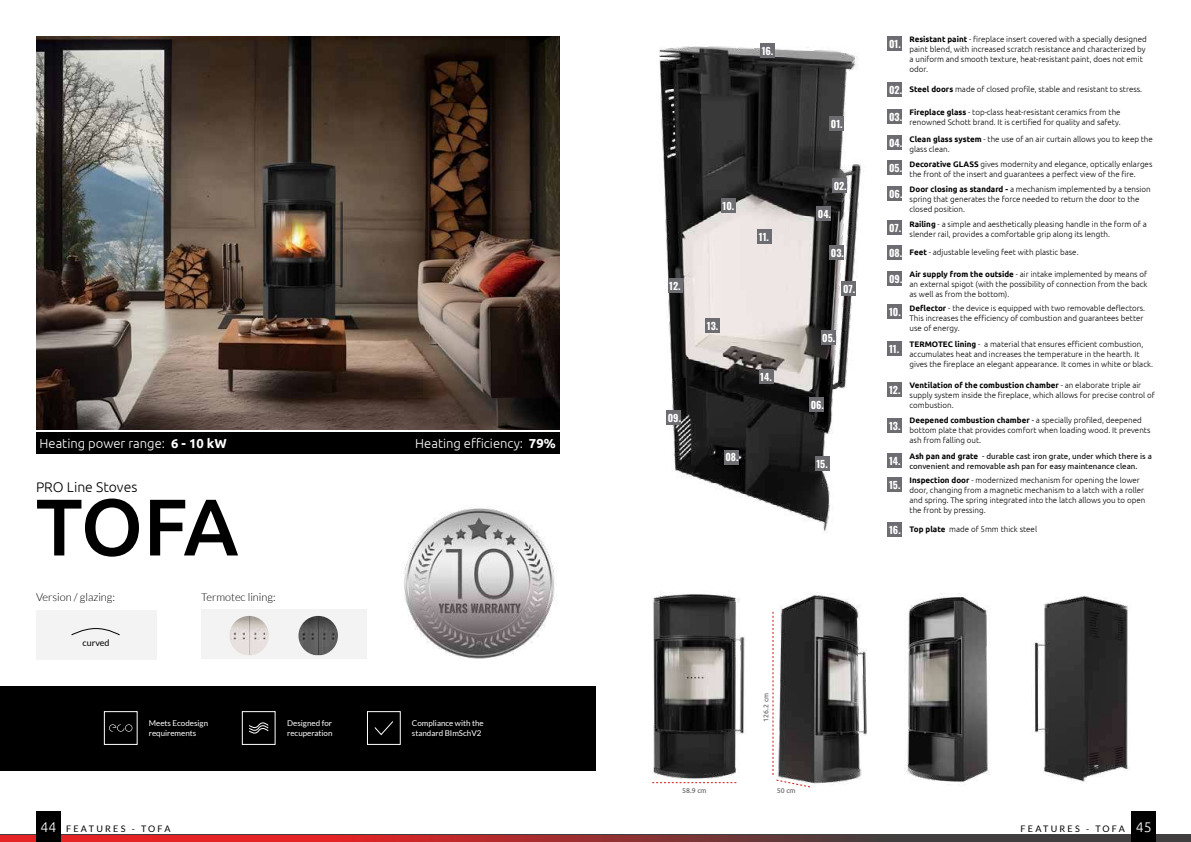
<style>
.page{position:relative;width:1191px;height:842px;background:#fff}
.page>*{position:absolute;margin:0;border:0;box-sizing:border-box;transform-origin:0 0}
.t1{font:500 80.3px "Ubuntu";color:#000}
.t2{font:300 14px "Ubuntu";color:#000}
.t3{font:300 13px "Ubuntu";color:#fff}
.t4{font:300 11px "Lato";color:#000}
.t5{font:10px "Oswald";color:#fff}
.t6{font:9px "Lato";letter-spacing:.25em;color:#000}
.t7{font:300 8px/10px "Ubuntu";color:#000}
.t8{font:8px/10px "Ubuntu";color:#000}
.t9{font:8px/9.6px "Lato";color:#fff}
.t10{font:7px "Ubuntu";color:#575756}
.s1{font-weight:700}
.s2{font-family:"Ubuntu";font-weight:300;font-size:14px;color:#fff}
.s3{font-family:"Oswald";font-weight:400;font-size:10px;color:#fff}
.s4{font-weight:400}
</style>
<div class="page">
<svg style="left:0;top:835px;width:1191px;height:7px;background:#943031"></svg>
<div style="left:0;top:687px;width:595px;height:84px;background:#000"></div>
<img style="left:36px;top:36px;width:523px;height:394px">
<div style="left:36px;top:432px;width:523px;height:21px;background:#000"></div>
<div style="left:36px;top:611px;width:120px;height:49px;background:#f3f3f3"></div>
<div style="left:36px;top:812px;width:25px;height:30px;background:#000"></div>
<svg style="left:71px;top:628px;width:49px;height:8px"></svg>
<div style="left:201px;top:609px;width:165px;height:50px;background:#f3f3f3"></div>
<img style="left:230px;top:616px;width:39px;height:39px">
<img style="left:298px;top:616px;width:40px;height:39px">
<img style="left:659px;top:43px;width:202px;height:490px">
<div style="left:829px;top:116px;width:15px;height:14px;background:#6d6c70"></div>
<div style="left:832px;top:178px;width:14px;height:15px;background:#6d6c70"></div>
<div style="left:829px;top:245px;width:15px;height:15px;background:#6d6c70"></div>
<div style="left:809px;top:397px;width:14px;height:15px;background:#6d6c70"></div>
<div style="left:841px;top:281px;width:15px;height:15px;background:#6d6c70"></div>
<div style="left:816px;top:206px;width:15px;height:15px;background:#6d6c70"></div>
<div style="left:820px;top:331px;width:15px;height:14px;background:#6d6c70"></div>
<div style="left:721px;top:198px;width:14px;height:14px;background:#6d6c70"></div>
<div style="left:757px;top:229px;width:15px;height:15px;background:#6d6c70"></div>
<div style="left:668px;top:278px;width:14px;height:15px;background:#6d6c70"></div>
<div style="left:759px;top:369px;width:14px;height:15px;background:#6d6c70"></div>
<div style="left:815px;top:456px;width:14px;height:15px;background:#6d6c70"></div>
<div style="left:760px;top:43px;width:14px;height:14px;background:#6d6c70"></div>
<div style="left:705px;top:318px;width:15px;height:14px;background:#6d6c70"></div>
<div style="left:666px;top:411px;width:15px;height:14px;background:#6d6c70"></div>
<div style="left:724px;top:450px;width:14px;height:14px;background:#6d6c70"></div>
<img style="left:652px;top:594px;width:95px;height:190px">
<img style="left:904px;top:593px;width:87px;height:189px">
<img style="left:780px;top:592px;width:87px;height:196px">
<img style="left:1032px;top:595px;width:98px;height:187px">
<div style="left:1131px;top:812px;width:25px;height:30px;background:#000"></div>
<div style="left:887px;top:36px;width:15px;height:15px;background:#6d6c70"></div>
<div style="left:887px;top:109px;width:15px;height:15px;background:#6d6c70"></div>
<div style="left:887px;top:186px;width:15px;height:15px;background:#6d6c70"></div>
<div style="left:887px;top:453px;width:15px;height:15px;background:#6d6c70"></div>
<div style="left:887px;top:305px;width:15px;height:14px;background:#6d6c70"></div>
<div style="left:887px;top:341px;width:15px;height:15px;background:#6d6c70"></div>
<div style="left:887px;top:382px;width:15px;height:14px;background:#6d6c70"></div>
<div style="left:887px;top:418px;width:15px;height:14px;background:#6d6c70"></div>
<div style="left:887px;top:245px;width:15px;height:15px;background:#6d6c70"></div>
<div style="left:887px;top:522px;width:15px;height:15px;background:#6d6c70"></div>
<div style="left:887px;top:477px;width:15px;height:15px;background:#6d6c70"></div>
<div style="left:887px;top:83px;width:15px;height:14px;background:#6d6c70"></div>
<div style="left:887px;top:271px;width:15px;height:14px;background:#6d6c70"></div>
<div style="left:887px;top:136px;width:15px;height:14px;background:#6d6c70"></div>
<div style="left:887px;top:160px;width:15px;height:15px;background:#6d6c70"></div>
<div style="left:887px;top:221px;width:15px;height:14px;background:#6d6c70"></div>
<svg style="left:652px;top:782px;width:84px;height:1px"></svg>
<svg style="left:772px;top:612px;width:38px;height:175px"></svg>
<img style="left:404px;top:508px;width:151px;height:150px">
<div style="left:242px;top:711px;width:33px;height:34px;border:1px solid #fff"></div>
<svg style="left:249px;top:722px;width:20px;height:12px"></svg>
<svg style="left:109px;top:724px;width:23px;height:8px"></svg>
<div style="left:104px;top:711px;width:33px;height:34px;border:1px solid #fff"></div>
<div style="left:367px;top:711px;width:34px;height:34px;border:1px solid #fff"></div>
<svg style="left:374px;top:721px;width:20px;height:14px"></svg>
<h3 class="t3" style="left:40px;top:435px;width:189px">Heating power range: <span class="s1">6 - 10 kW</span></h3>
<h3 class="t3" style="left:415px;top:435px;width:142px">Heating efficiency: <span class="s1">79%</span></h3>
<h2 class="t2" style="left:36px;top:479px;width:103px">PRO Line Stoves</h2>
<h1 class="t1" style="left:36px;top:476px;width:204px">TOFA</h1>
<h3 class="t4" style="left:36px;top:591px;width:81px">Version / glazing:</h3>
<p class="t6" style="left:82px;top:638px;width:29px">curved</p>
<h3 class="t4" style="left:201px;top:591px;width:76px">Termotec lining:</h3>
<p class="t9" style="left:149px;top:719px;width:61px">Meets Ecodesign requirements</p>
<p class="t9" style="left:287px;top:719px;width:47px">Designed for recuperation</p>
<p class="t9" style="left:412px;top:719px;width:73px">Compliance with the standard BImSchV2</p>
<p class="t6" style="left:40px;top:823px;width:132px"><span class="s2">44</span> FEATURES - TOFA</p>
<p class="t5" style="left:761px;top:42px;width:13px">16.</p>
<p class="t5" style="left:669px;top:277px;width:13px">12.</p>
<p class="t5" style="left:668px;top:409px;width:15px">09.</p>
<p class="t5" style="left:722px;top:197px;width:13px">10.</p>
<p class="t5" style="left:759px;top:228px;width:12px">11.</p>
<p class="t5" style="left:707px;top:317px;width:13px">13.</p>
<p class="t5" style="left:760px;top:368px;width:13px">14.</p>
<p class="t5" style="left:725px;top:448px;width:15px">08.</p>
<p class="t5" style="left:831px;top:115px;width:13px">01.</p>
<p class="t5" style="left:833px;top:177px;width:15px">02.</p>
<p class="t5" style="left:818px;top:205px;width:15px">04.</p>
<p class="t5" style="left:831px;top:244px;width:15px">03.</p>
<p class="t5" style="left:843px;top:280px;width:14px">07.</p>
<p class="t5" style="left:822px;top:329px;width:14px">05.</p>
<p class="t5" style="left:810px;top:396px;width:15px">06.</p>
<p class="t5" style="left:816px;top:455px;width:13px">15.</p>
<p class="t7" style="left:909px;top:34px;width:239px"><span class="s1">Resistant paint</span> - fireplace insert covered with a specially designed paint blend, with increased scratch resistance and characterized by a uniform and smooth texture, heat-resistant paint, does not emit odor.</p>
<p class="t7" style="left:909px;top:107px;width:213px"><span class="s1">Fireplace glass</span> - top-class heat-resistant ceramics from the renowned Schott brand. It is certified for quality and safety.</p>
<p class="t5" style="left:889px;top:35px;width:13px">01.</p>
<p class="t7" style="left:889px;top:84px;width:254px"><span class="s3">02.</span> <span class="s1">Steel doors</span> made of closed profile, stable and resistant to stress.</p>
<p class="t5" style="left:889px;top:108px;width:15px">03.</p>
<p class="t7" style="left:909px;top:134px;width:245px"><span class="s1">Clean glass system</span> - the use of an air curtain allows you to keep the glass clean.</p>
<p class="t5" style="left:889px;top:134px;width:15px">04.</p>
<p class="t5" style="left:889px;top:159px;width:14px">05.</p>
<p class="t7" style="left:909px;top:158px;width:244px"><span class="s1">Decorative GLASS</span> gives modernity and elegance, optically enlarges the front of the insert and guarantees a perfect view of the fire.</p>
<p class="t7" style="left:909px;top:184px;width:242px"><span class="s1">Door closing as standard -</span> a mechanism implemented by a tension spring that generates the force needed to return the door to the closed position.</p>
<p class="t5" style="left:889px;top:185px;width:15px">06.</p>
<p class="t5" style="left:889px;top:219px;width:14px">07.</p>
<p class="t5" style="left:889px;top:244px;width:15px">08.</p>
<p class="t7" style="left:909px;top:219px;width:239px"><span class="s1">Railing</span> - a simple and aesthetically pleasing handle in the form of a slender rail, provides a comfortable grip along its length.</p>
<p class="t7" style="left:909px;top:247px;width:171px"><span class="s1">Feet</span> - adjustable leveling feet with plastic base.</p>
<p class="t7" style="left:909px;top:269px;width:239px;text-align:justify"><span class="s1">Air supply from the outside</span> - air intake implemented by means of an external spigot (with the possibility of connection from the back as well as from the bottom).</p>
<p class="t5" style="left:889px;top:270px;width:15px">09.</p>
<p class="t5" style="left:889px;top:303px;width:13px">10.</p>
<p class="t5" style="left:889px;top:340px;width:12px">11.</p>
<p class="t5" style="left:889px;top:381px;width:13px">12.</p>
<p class="t5" style="left:889px;top:417px;width:13px">13.</p>
<p class="t7" style="left:909px;top:303px;width:237px"><span class="s1">Deflector</span> - the device is equipped with two removable deflectors.<br>This increases the efficiency of combustion and guarantees better use of energy.</p>
<p class="t7" style="left:909px;top:339px;width:245px"><span class="s1">TERMOTEC lining</span> - a material that ensures efficient combustion, accumulates heat and increases the temperature in the hearth. It gives the fireplace an elegant appearance. It comes in white or black.</p>
<p class="t7" style="left:909px;top:380px;width:247px"><span class="s1">Ventilation of the combustion chamber</span> - an elaborate triple air supply system inside the fireplace, which allows for precise control of combustion.</p>
<p class="t7" style="left:909px;top:415px;width:242px"><span class="s1">Deepened combustion chamber</span> <span class="s4">-</span> a specially profiled, deepened bottom plate that provides comfort when loading wood. It prevents ash from falling out.</p>
<p class="t5" style="left:889px;top:452px;width:13px">14.</p>
<p class="t8" style="left:909px;top:451px;width:244px"><span class="s1">Ash pan and grate</span> - durable cast iron grate, under which there is a convenient and removable ash pan for easy maintenance clean.</p>
<p class="t5" style="left:889px;top:476px;width:13px">15.</p>
<p class="t7" style="left:909px;top:475px;width:237px"><span class="s1">Inspection door</span> - modernized mechanism for opening the lower door, changing from a magnetic mechanism to a latch with a roller and spring. The spring integrated into the latch allows you to open the front by pressing.</p>
<p class="t5" style="left:889px;top:521px;width:13px">16.</p>
<p class="t7" style="left:909px;top:524px;width:129px"><span class="s1">Top plate</span> made of 5mm thick steel</p>
<p class="t10" style="left:682px;top:786px;width:26px">58.9 cm</p>
<p class="t10" style="left:762px;top:721px;width:30px;rotate:-90deg">126.2 cm</p>
<p class="t10" style="left:777px;top:786px;width:20px">50 cm</p>
<p class="t6" style="left:1020px;top:823px;width:133px">FEATURES - TOFA <span class="s2">45</span></p>
</div>
